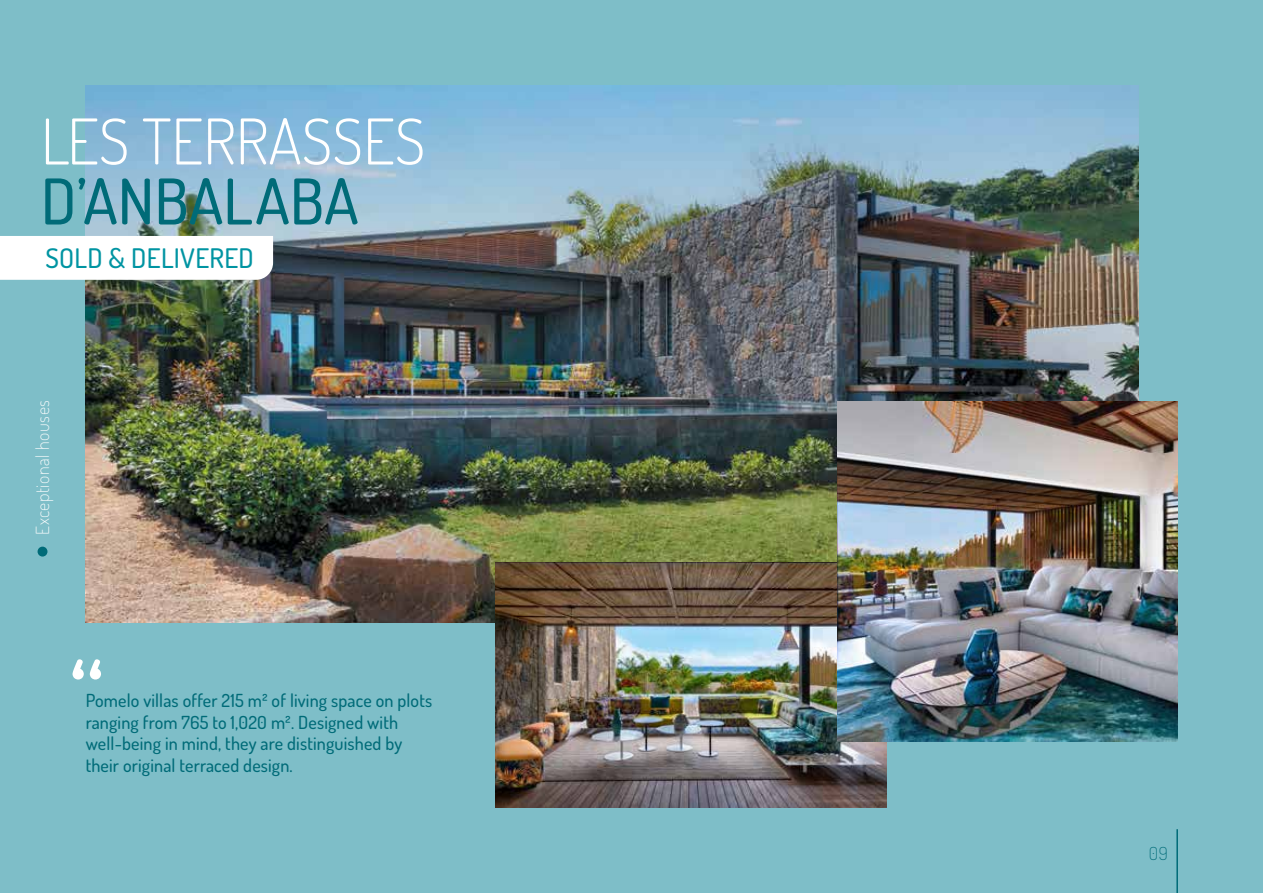
<style>
.page{position:relative;width:1263px;height:893px;background:#7ebec8}
.page>*{position:absolute;margin:0;border:0;box-sizing:border-box;transform-origin:0 0}
.t1{font:500 108px "Dosis";color:#fff}
.t2{font:300 63px "Dosis";color:#fff}
.t3{font:500 63px "Dosis";color:#006b78}
.t4{font:500 27px "Dosis";letter-spacing:.01em;color:#0094a2}
.t5{font:500 18px/21.6px "Dosis";letter-spacing:.01em;color:#006b78}
.t6{font:18px "Dosis";letter-spacing:.03em;color:#fff}
.t7{font:18px "Dosis";color:#006b78}
</style>
<div class="page">
<img style="left:85px;top:85px;width:1053px;height:537px">
<img style="left:495px;top:563px;width:392px;height:245px">
<img style="left:838px;top:401px;width:340px;height:340px">
<div style="left:38px;top:547px;width:9px;height:10px;background:#006b78;border-radius:50%"></div>
<div style="left:0;top:236px;width:273px;height:44px;background:#fff"></div>
<hr style="left:1176px;top:829px;width:2px;height:64px;background:#006b78">
<h2 class="t2" style="left:41px;top:98px;width:386px">LES TERRASSES</h2>
<h2 class="t3" style="left:41px;top:158px;width:319px">D’ANBALABA</h2>
<h3 class="t4" style="left:45px;top:240px;width:210px">SOLD &amp; DELIVERED</h3>
<p class="t6" style="left:30px;top:535px;width:136px;rotate:-90deg">Exceptional houses</p>
<h1 class="t1" style="left:69px;top:625px;width:37px">“</h1>
<p class="t5" style="left:86px;top:689px;width:348px">Pomelo villas offer 215 m² of living space on plots ranging from 765 to 1,020 m². Designed with well-being in mind, they are distinguished by their original terraced design.</p>
<p class="t7" style="left:1149px;top:841px;width:20px">09</p>
</div>
